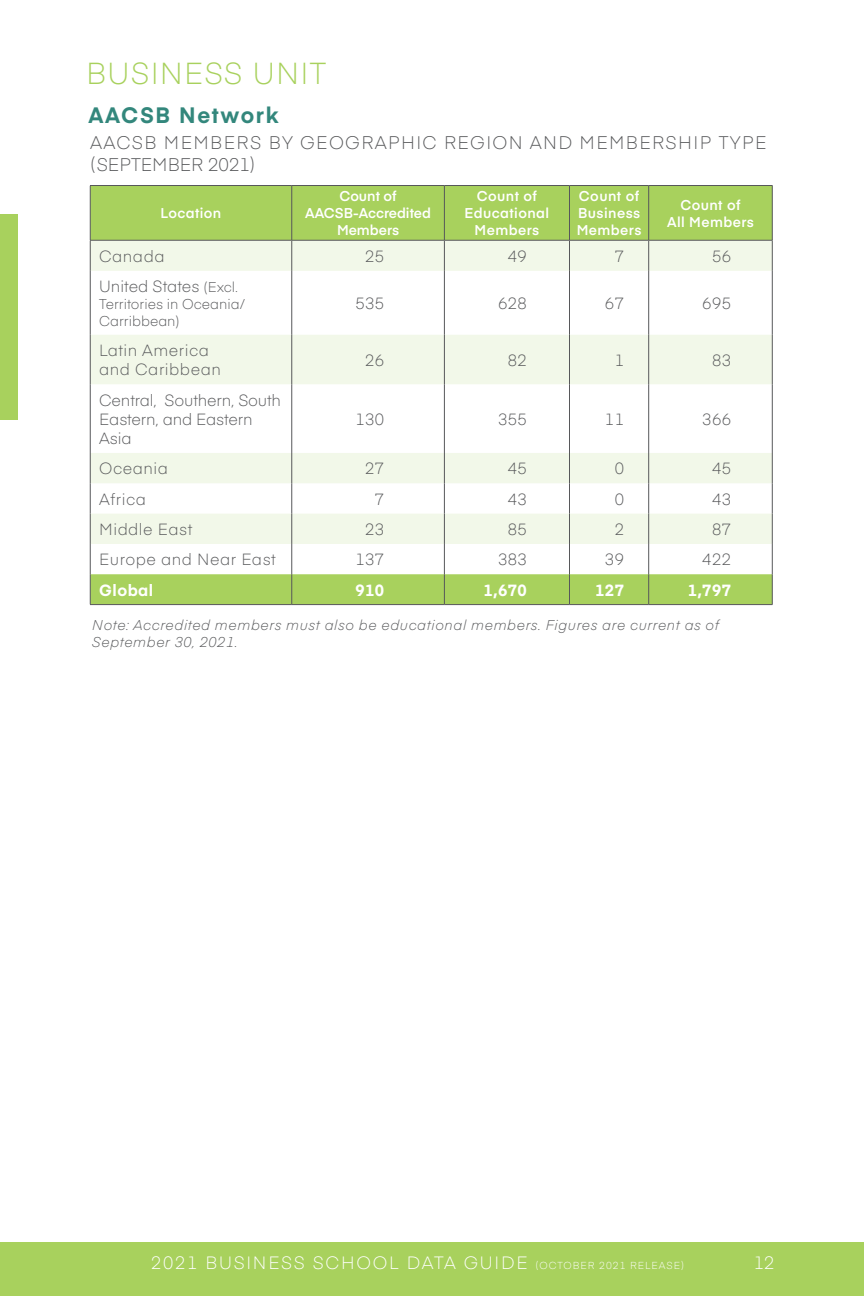
<style>
.page{position:relative;width:864px;height:1296px;background:#fff}
.page>*{position:absolute;margin:0;border:0;box-sizing:border-box;transform-origin:0 0}
.t1{font:300 30px "Eina 03";letter-spacing:.04em;color:#a8d15d}
.t2{font:700 22px "Eina 03";letter-spacing:.075em;color:#33877c}
.t3{font:300 18px/21.6px "Eina 03";letter-spacing:.075em;color:#57585a}
.t4{font:300 17.6px "Eina 03";letter-spacing:.1em;color:#fff}
.t5{font:300 16px/19.2px "Eina 03";letter-spacing:.03em;color:#57585a}
.t6{font:300 16px/19.2px "Eina 03";letter-spacing:-.01em;color:#57585a}
.t7{font:700 16px "Eina 03";letter-spacing:.03em;color:#fff}
.t8{font:300 16px "Eina 03";color:#57585a}
.t9{font:italic 300 14px/16.8px "Eina 03";letter-spacing:.04em;color:#57585a}
.t10{font:600 14px/16.8px "Eina 03";letter-spacing:.03em;color:#fff;text-align:center}
.t11{font:300 14px/16.8px "Eina 03";color:#57585a}
.t12{font:600 14px/16.8px "Eina 03";color:#fff;text-align:center}
.s1{font-size:14px}
.s2{font-size:10px}
</style>
<div class="page">
<div style="left:0;top:214px;width:18px;height:206px;background:#a8d15d"></div>
<div style="left:0;top:1242px;width:864px;height:54px;background:#a8d15d"></div>
<svg style="left:91px;top:186px;width:681px;height:419px;fill:#a8d15d"></svg>
<svg style="left:91px;top:240px;width:681px;height:304px"></svg>
<hr style="left:90px;top:241px;width:1px;height:30px;background:#57585a">
<hr style="left:291px;top:241px;width:1px;height:30px;background:#57585a">
<hr style="left:444px;top:241px;width:1px;height:30px;background:#57585a">
<hr style="left:569px;top:241px;width:1px;height:30px;background:#57585a">
<hr style="left:648px;top:241px;width:1px;height:30px;background:#57585a">
<hr style="left:772px;top:241px;width:1px;height:30px;background:#57585a">
<hr style="left:90px;top:271px;width:1px;height:64px;background:#57585a">
<hr style="left:291px;top:271px;width:1px;height:64px;background:#57585a">
<hr style="left:444px;top:271px;width:1px;height:64px;background:#57585a">
<hr style="left:569px;top:271px;width:1px;height:64px;background:#57585a">
<hr style="left:648px;top:271px;width:1px;height:64px;background:#57585a">
<hr style="left:772px;top:271px;width:1px;height:64px;background:#57585a">
<hr style="left:90px;top:335px;width:1px;height:49px;background:#57585a">
<hr style="left:291px;top:335px;width:1px;height:49px;background:#57585a">
<hr style="left:444px;top:335px;width:1px;height:49px;background:#57585a">
<hr style="left:569px;top:335px;width:1px;height:49px;background:#57585a">
<hr style="left:648px;top:335px;width:1px;height:49px;background:#57585a">
<hr style="left:772px;top:335px;width:1px;height:49px;background:#57585a">
<hr style="left:90px;top:384px;width:1px;height:69px;background:#57585a">
<hr style="left:291px;top:384px;width:1px;height:69px;background:#57585a">
<hr style="left:444px;top:384px;width:1px;height:69px;background:#57585a">
<hr style="left:569px;top:384px;width:1px;height:69px;background:#57585a">
<hr style="left:648px;top:384px;width:1px;height:69px;background:#57585a">
<hr style="left:772px;top:384px;width:1px;height:69px;background:#57585a">
<hr style="left:90px;top:453px;width:1px;height:30px;background:#57585a">
<hr style="left:291px;top:453px;width:1px;height:30px;background:#57585a">
<hr style="left:444px;top:453px;width:1px;height:30px;background:#57585a">
<hr style="left:569px;top:453px;width:1px;height:30px;background:#57585a">
<hr style="left:648px;top:453px;width:1px;height:30px;background:#57585a">
<hr style="left:772px;top:453px;width:1px;height:30px;background:#57585a">
<hr style="left:90px;top:483px;width:1px;height:31px;background:#57585a">
<hr style="left:291px;top:483px;width:1px;height:31px;background:#57585a">
<hr style="left:444px;top:483px;width:1px;height:31px;background:#57585a">
<hr style="left:569px;top:483px;width:1px;height:31px;background:#57585a">
<hr style="left:648px;top:483px;width:1px;height:31px;background:#57585a">
<hr style="left:772px;top:483px;width:1px;height:31px;background:#57585a">
<hr style="left:90px;top:514px;width:1px;height:30px;background:#57585a">
<hr style="left:291px;top:514px;width:1px;height:30px;background:#57585a">
<hr style="left:444px;top:514px;width:1px;height:30px;background:#57585a">
<hr style="left:569px;top:514px;width:1px;height:30px;background:#57585a">
<hr style="left:648px;top:514px;width:1px;height:30px;background:#57585a">
<hr style="left:772px;top:514px;width:1px;height:30px;background:#57585a">
<hr style="left:90px;top:544px;width:1px;height:30px;background:#57585a">
<hr style="left:291px;top:544px;width:1px;height:30px;background:#57585a">
<hr style="left:444px;top:544px;width:1px;height:30px;background:#57585a">
<hr style="left:569px;top:544px;width:1px;height:30px;background:#57585a">
<hr style="left:648px;top:544px;width:1px;height:30px;background:#57585a">
<hr style="left:772px;top:544px;width:1px;height:30px;background:#57585a">
<hr style="left:90px;top:574px;width:1px;height:30px;background:#57585a">
<hr style="left:291px;top:574px;width:1px;height:30px;background:#57585a">
<hr style="left:444px;top:574px;width:1px;height:30px;background:#57585a">
<hr style="left:569px;top:574px;width:1px;height:30px;background:#57585a">
<hr style="left:648px;top:574px;width:1px;height:30px;background:#57585a">
<hr style="left:772px;top:574px;width:1px;height:30px;background:#57585a">
<hr style="left:90px;top:604px;width:202px;height:1px;background:#57585a">
<hr style="left:292px;top:604px;width:152px;height:1px;background:#57585a">
<hr style="left:444px;top:604px;width:125px;height:1px;background:#57585a">
<hr style="left:570px;top:604px;width:79px;height:1px;background:#57585a">
<hr style="left:649px;top:604px;width:124px;height:1px;background:#57585a">
<hr style="left:90px;top:185px;width:202px;height:1px;background:#57585a">
<hr style="left:90px;top:186px;width:1px;height:54px;background:#57585a">
<hr style="left:292px;top:185px;width:152px;height:1px;background:#57585a">
<hr style="left:291px;top:186px;width:1px;height:54px;background:#57585a">
<hr style="left:444px;top:185px;width:125px;height:1px;background:#57585a">
<hr style="left:444px;top:186px;width:1px;height:54px;background:#57585a">
<hr style="left:570px;top:185px;width:79px;height:1px;background:#57585a">
<hr style="left:569px;top:186px;width:1px;height:54px;background:#57585a">
<hr style="left:649px;top:185px;width:124px;height:1px;background:#57585a">
<hr style="left:648px;top:186px;width:1px;height:54px;background:#57585a">
<hr style="left:772px;top:186px;width:1px;height:54px;background:#57585a">
<hr style="left:90px;top:240px;width:202px;height:1px;background:#57585a">
<hr style="left:292px;top:240px;width:152px;height:1px;background:#57585a">
<hr style="left:444px;top:240px;width:125px;height:1px;background:#57585a">
<hr style="left:570px;top:240px;width:79px;height:1px;background:#57585a">
<hr style="left:649px;top:240px;width:124px;height:1px;background:#57585a">
<p class="t1" style="left:86px;top:51px;width:242px">BUSINESS UNIT</p>
<p class="t2" style="left:88px;top:99px;width:191px">AACSB Network</p>
<p class="t3" style="left:90px;top:131px;width:678px">AACSB MEMBERS BY GEOGRAPHIC REGION AND MEMBERSHIP TYPE (SEPTEMBER 2021)</p>
<p class="t10" style="left:161px;top:204px;width:62px">Location</p>
<p class="t12" style="left:305px;top:187px;width:127px">Count of<br>AACSB-Accredited<br>Members</p>
<p class="t10" style="left:465px;top:187px;width:86px">Count of<br>Educational<br>Members</p>
<p class="t10" style="left:577px;top:187px;width:66px;text-align:left">Count of<br>Business<br>Members</p>
<p class="t10" style="left:667px;top:196px;width:88px">Count of<br>All Members</p>
<p class="t5" style="left:99px;top:245px;width:67px">Canada</p>
<p class="t5" style="left:365px;top:245px;width:21px">25</p>
<p class="t5" style="left:508px;top:245px;width:21px">49</p>
<p class="t5" style="left:615px;top:245px;width:11px">7</p>
<p class="t5" style="left:712px;top:245px;width:21px">56</p>
<p class="t8" style="left:99px;top:274px;width:140px">United States <span class="s1">(Excl.</span></p>
<p class="t11" style="left:99px;top:295px;width:147px">Territories in Oceania/<br>Carribbean)</p>
<p class="t5" style="left:355px;top:292px;width:30px">535</p>
<p class="t5" style="left:498px;top:292px;width:30px">628</p>
<p class="t5" style="left:605px;top:292px;width:21px">67</p>
<p class="t5" style="left:702px;top:292px;width:30px">695</p>
<p class="t5" style="left:99px;top:340px;width:123px">Latin America and Caribbean</p>
<p class="t5" style="left:365px;top:349px;width:21px">26</p>
<p class="t5" style="left:508px;top:349px;width:21px">82</p>
<p class="t5" style="left:615px;top:349px;width:11px">1</p>
<p class="t5" style="left:712px;top:349px;width:21px">83</p>
<p class="t6" style="left:99px;top:389px;width:183px">Central, Southern, South<br>Eastern, and Eastern<br>Asia</p>
<p class="t5" style="left:355px;top:408px;width:30px">130</p>
<p class="t5" style="left:498px;top:408px;width:30px">355</p>
<p class="t5" style="left:605px;top:408px;width:21px">11</p>
<p class="t5" style="left:702px;top:408px;width:30px">366</p>
<p class="t5" style="left:99px;top:458px;width:70px">Oceania</p>
<p class="t5" style="left:365px;top:458px;width:21px">27</p>
<p class="t5" style="left:508px;top:458px;width:21px">45</p>
<p class="t5" style="left:615px;top:458px;width:11px">0</p>
<p class="t5" style="left:712px;top:458px;width:21px">45</p>
<p class="t5" style="left:99px;top:488px;width:48px">Africa</p>
<p class="t5" style="left:375px;top:488px;width:11px">7</p>
<p class="t5" style="left:508px;top:488px;width:21px">43</p>
<p class="t5" style="left:615px;top:488px;width:11px">0</p>
<p class="t5" style="left:712px;top:488px;width:21px">43</p>
<p class="t5" style="left:99px;top:518px;width:95px">Middle East</p>
<p class="t5" style="left:365px;top:518px;width:21px">23</p>
<p class="t5" style="left:508px;top:518px;width:21px">85</p>
<p class="t5" style="left:615px;top:518px;width:11px">2</p>
<p class="t5" style="left:712px;top:518px;width:21px">87</p>
<p class="t5" style="left:99px;top:549px;width:178px">Europe and Near East</p>
<p class="t5" style="left:355px;top:549px;width:30px">137</p>
<p class="t5" style="left:498px;top:549px;width:30px">383</p>
<p class="t5" style="left:605px;top:549px;width:21px">39</p>
<p class="t5" style="left:702px;top:549px;width:30px">422</p>
<p class="t7" style="left:99px;top:578px;width:56px">Global</p>
<p class="t7" style="left:355px;top:578px;width:30px">910</p>
<p class="t7" style="left:484px;top:578px;width:45px">1,670</p>
<p class="t7" style="left:595px;top:578px;width:30px">127</p>
<p class="t7" style="left:688px;top:578px;width:45px">1,797</p>
<p class="t9" style="left:92px;top:615px;width:628px">Note: Accredited members must also be educational members. Figures are current as of<br>September 30, 2021.</p>
<p class="t4" style="left:151px;top:1250px;width:535px">2021 BUSINESS SCHOOL DATA GUIDE <span class="s2">(OCTOBER 2021 RELEASE)</span></p>
<p class="t4" style="left:754px;top:1250px;width:22px">12</p>
</div>
